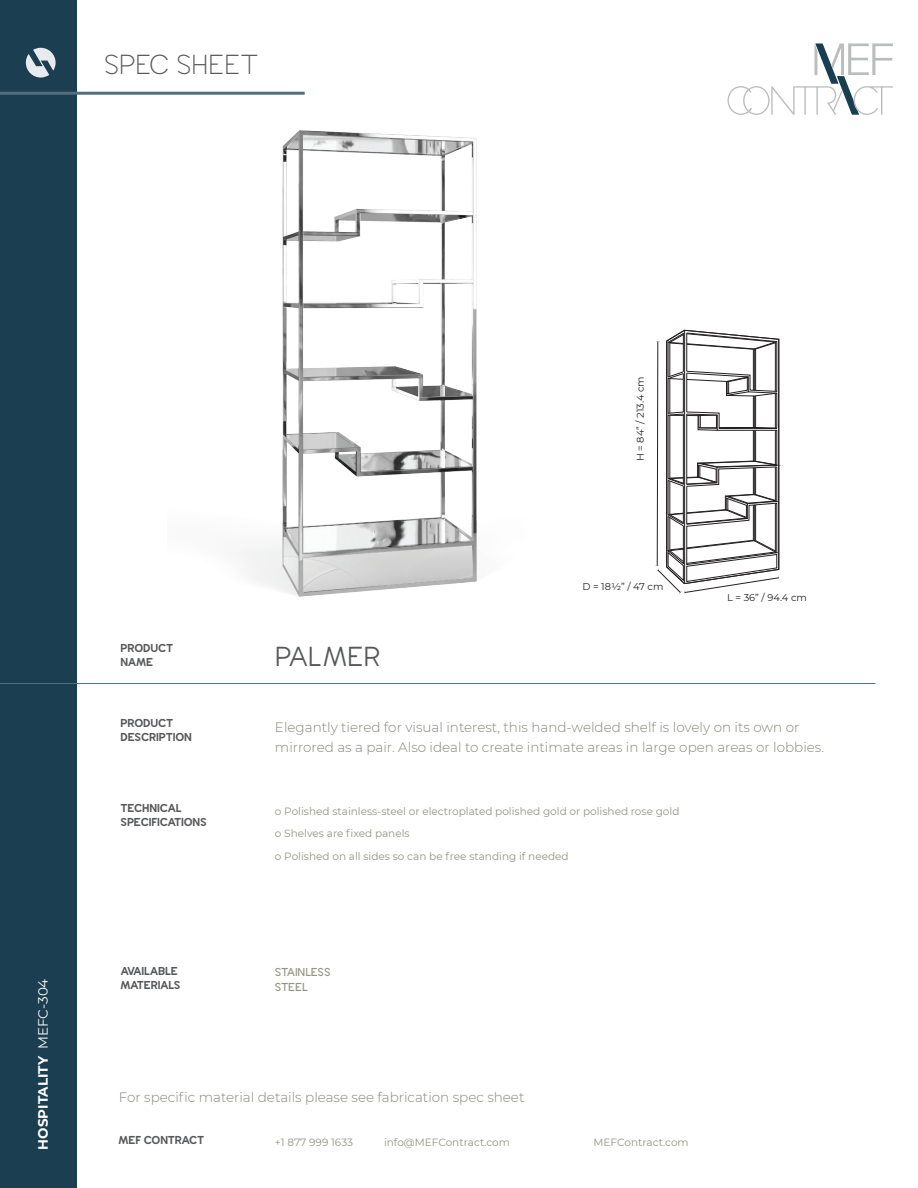
<style>
.page{position:relative;width:918px;height:1188px;background:#fff}
.page>*{position:absolute;margin:0;border:0;box-sizing:border-box;transform-origin:0 0}
.t1{font:300 28.65px "Wavehaus 42";letter-spacing:-.03em;color:#57585a}
.ProdName{font:28.65px "Wavehaus 66";letter-spacing:-.015em;color:#57585a}
.t2{font:300 13.5px/19.5px "Montserrat";color:#85857f}
.t3{font:700 13.5px "Montserrat";color:#fff}
.t4{font:700 12px/14.4px "Wavehaus 128";letter-spacing:-.015em;color:#57585a}
.t5{font:600 12px "Wavehaus 95";letter-spacing:-.02em;color:#939386}
.t6{font:10.5px "Montserrat";color:#939386}
.t7{font:9.75px "Montserrat";color:#231f20}
.s1{font-weight:400}
</style>
<div class="page">
<div style="left:0;top:0;width:77px;height:1188px;background:#1b3e51"></div>
<svg style="left:26px;top:48px;width:30px;height:30px"></svg>
<hr style="left:0;top:92px;width:305px;height:3px;background:#536f7d">
<hr style="left:0;top:683px;width:876px;height:1px;background:#536f7d">
<img style="left:240px;top:130px;width:237px;height:467px">
<svg style="left:655px;top:329px;width:124px;height:265px"></svg>
<svg style="left:727px;top:43px;width:166px;height:72px"></svg>
<h1 class="t1" style="left:104px;top:51px;width:156px">SPEC SHEET</h1>
<p class="t3" style="left:33px;top:1150px;width:172px;rotate:-90deg">HOSPITALITY <span class="s1">MEFC-304</span></p>
<p class="t7" style="left:634px;top:461px;width:87px;rotate:-90deg">H = 84” / 213.4 cm</p>
<p class="t7" style="left:582px;top:580px;width:83px">D = 18½” / 47 cm</p>
<p class="t7" style="left:727px;top:591px;width:81px">L = 36” / 94.4 cm</p>
<p class="t4" style="left:121px;top:641px;width:54px">PRODUCT<br>NAME</p>
<p class="ProdName" style="left:275px;top:643px;width:108px">PALMER</p>
<p class="t4" style="left:121px;top:716px;width:73px">PRODUCT<br>DESCRIPTION</p>
<p class="t2" style="left:275px;top:717px;width:551px">Elegantly tiered for visual interest, this hand-welded shelf is lovely on its own or mirrored as a pair. Also ideal to create intimate areas in large open areas or lobbies.</p>
<p class="t4" style="left:121px;top:801px;width:88px">TECHNICAL<br>SPECIFICATIONS</p>
<p class="t6" style="left:275px;top:804px;width:406px">o Polished stainless-steel or electroplated polished gold or polished rose gold</p>
<p class="t6" style="left:275px;top:826px;width:136px">o Shelves are fixed panels</p>
<p class="t6" style="left:275px;top:849px;width:295px">o Polished on all sides so can be free standing if needed</p>
<p class="t4" style="left:121px;top:964px;width:62px">AVAILABLE<br>MATERIALS</p>
<p class="t5" style="left:275px;top:966px;width:57px">STAINLESS</p>
<p class="t5" style="left:275px;top:981px;width:35px">STEEL</p>
<p class="t2" style="left:119px;top:1087px;width:407px">For specific material details please see fabrication spec sheet</p>
<p class="t4" style="left:119px;top:1133px;width:87px">MEF CONTRACT</p>
<p class="t6" style="left:275px;top:1135px;width:80px">+1 877 999 1633</p>
<p class="t6" style="left:384px;top:1135px;width:127px">info@MEFContract.com</p>
<p class="t6" style="left:594px;top:1135px;width:97px">MEFContract.com</p>
</div>
